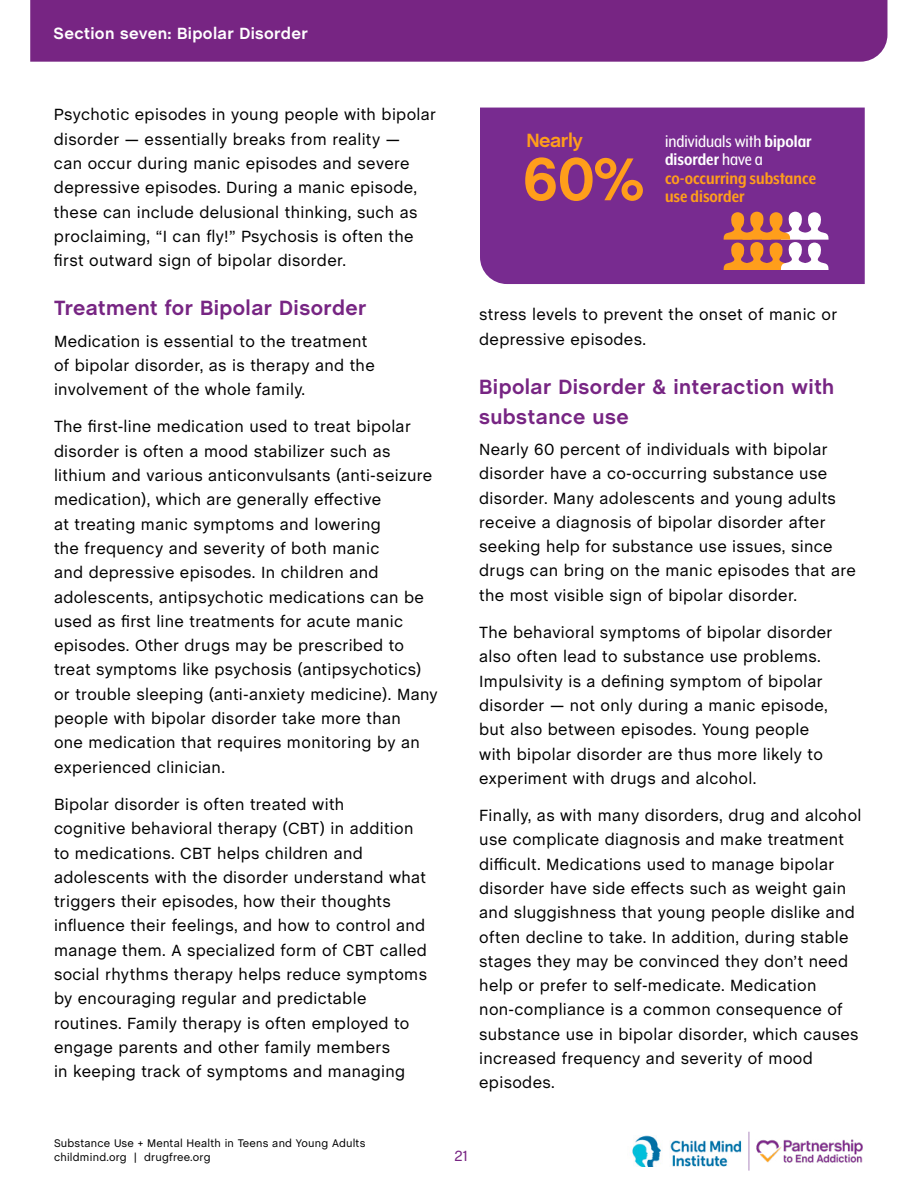
<style>
.page{position:relative;width:918px;height:1188px;background:#fff}
.page>*{position:absolute;margin:0;border:0;box-sizing:border-box;transform-origin:0 0}
.t1{font:700 61.5px "Chalet";color:#ff9e1b}
.t2{font:700 21px/29.7px "Chalet";letter-spacing:.02em;color:#772583}
.t3{font:700 19.5px/18.5px "Mr Eaves XL Mod Nar OT";color:#ff9e1b}
.t4{font:700 19.5px "Chalet";letter-spacing:-.025em;color:#ff9e1b}
.t5{font:16.5px/24.3px "Chalet";letter-spacing:.02em;color:#000}
.t6{font:700 16.5px "Chalet";letter-spacing:.02em;color:#fff}
.t7{font:15px "Chalet";color:#772583}
.t8{font:11.25px/13.5px "Chalet";letter-spacing:.02em;color:#000}
.s1{font-weight:400;color:#fff}
.s2{color:#fff}
</style>
<div class="page">
<img style="left:632px;top:1136px;width:110px;height:31px">
<hr style="left:749px;top:1132px;width:1px;height:39px;background:#ad89be">
<img style="left:756px;top:1140px;width:107px;height:23px">
<div style="left:30px;top:0;width:857px;height:62px;background:#772583"></div>
<div style="left:480px;top:108px;width:385px;height:176px;background:#782b90"></div>
<svg style="left:723px;top:212px;width:106px;height:58px"></svg>
<p class="t6" style="left:54px;top:23px;width:256px">Section seven: Bipolar Disorder</p>
<p class="t5" style="left:54px;top:103px;width:384px">Psychotic episodes in young people with bipolar disorder — essentially breaks from reality —<br>can occur during manic episodes and severe depressive episodes. During a manic episode, these can include delusional thinking, such as proclaiming, “I can fly!” Psychosis is often the first outward sign of bipolar disorder.</p>
<p class="t2" style="left:54px;top:295px;width:314px">Treatment for Bipolar Disorder</p>
<p class="t5" style="left:54px;top:329px;width:322px">Medication is essential to the treatment of bipolar disorder, as is therapy and the involvement of the whole family.</p>
<p class="t5" style="left:54px;top:415px;width:385px">The first-line medication used to treat bipolar disorder is often a mood stabilizer such as lithium and various anticonvulsants (anti-seizure medication), which are generally effective<br>at treating manic symptoms and lowering<br>the frequency and severity of both manic<br>and depressive episodes. In children and adolescents, antipsychotic medications can be used as first line treatments for acute manic episodes. Other drugs may be prescribed to treat symptoms like psychosis (antipsychotics) or trouble sleeping (anti-anxiety medicine). Many people with bipolar disorder take more than<br>one medication that requires monitoring by an experienced clinician.</p>
<p class="t5" style="left:54px;top:792px;width:375px">Bipolar disorder is often treated with<br>cognitive behavioral therapy (CBT) in addition to medications. CBT helps children and adolescents with the disorder understand what triggers their episodes, how their thoughts influence their feelings, and how to control and manage them. A specialized form of CBT called social rhythms therapy helps reduce symptoms by encouraging regular and predictable routines. Family therapy is often employed to engage parents and other family members<br>in keeping track of symptoms and managing</p>
<p class="t4" style="left:526px;top:129px;width:58px">Nearly</p>
<h1 class="t1" style="left:522px;top:143px;width:124px">60%</h1>
<p class="t3" style="left:665px;top:132px;width:153px"><span class="s1">individuals with</span> <span class="s2">bipolar disorder</span> <span class="s1">have a </span>co-occurring substance use disorder</p>
<p class="t5" style="left:479px;top:303px;width:360px">stress levels to prevent the onset of manic or depressive episodes.</p>
<p class="t2" style="left:479px;top:373px;width:357px">Bipolar Disorder &amp; interaction with substance use</p>
<p class="t5" style="left:479px;top:437px;width:378px">Nearly 60 percent of individuals with bipolar disorder have a co-occurring substance use disorder. Many adolescents and young adults receive a diagnosis of bipolar disorder after seeking help for substance use issues, since drugs can bring on the manic episodes that are the most visible sign of bipolar disorder.</p>
<p class="t5" style="left:479px;top:620px;width:355px">The behavioral symptoms of bipolar disorder also often lead to substance use problems.<br>Impulsivity is a defining symptom of bipolar disorder — not only during a manic episode, but also between episodes. Young people with bipolar disorder are thus more likely to experiment with drugs and alcohol.</p>
<p class="t5" style="left:479px;top:804px;width:384px">Finally, as with many disorders, drug and alcohol use complicate diagnosis and make treatment difficult. Medications used to manage bipolar disorder have side effects such as weight gain and sluggishness that young people dislike and often decline to take. In addition, during stable stages they may be convinced they don’t need help or prefer to self-medicate. Medication non-compliance is a common consequence of substance use in bipolar disorder, which causes increased frequency and severity of mood episodes.</p>
<p class="t8" style="left:54px;top:1137px;width:313px">Substance Use + Mental Health in Teens and Young Adults childmind.org | drugfree.org</p>
<p class="t7" style="left:455px;top:1147px;width:15px">21</p>
</div>
